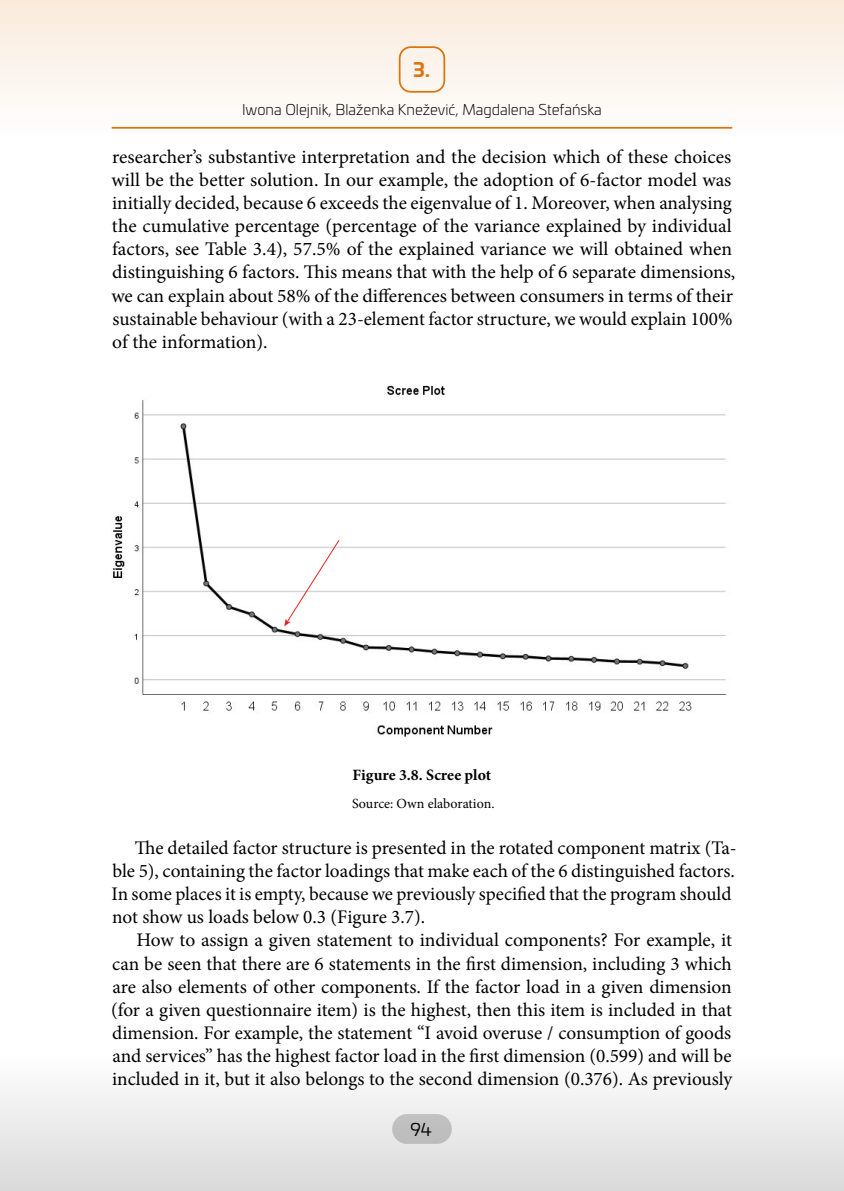
<style>
.page{position:relative;width:844px;height:1191px;background:#fff}
.page>*{position:absolute;margin:0;border:0;box-sizing:border-box;transform-origin:0 0}
.t1{font:19.25px/23.1px "Minion Pro";color:#000}
.t2{font:700 19.25px "Univia Pro";color:#db750f}
.t3{font:17.5px "Univia Pro";color:#000}
.t4{font:700 15.75px "Minion Pro";color:#000}
.t5{font:300 14.88px "Univia Pro";color:#000}
.t6{font:14px "Minion Pro";color:#000}
</style>
<div class="page">
<img style="left:113px;top:385px;width:614px;height:352px">
<svg style="left:284px;top:539px;width:56px;height:87px"></svg>
<div style="left:0;top:1052px;width:843px;height:139px;background:linear-gradient(to bottom,#fff,#d9d9d9)"></div>
<div style="left:0;top:0;width:843px;height:139px;background:linear-gradient(to bottom,#faecde,#fdfaf7)"></div>
<p class="t2" style="left:413px;top:55px;width:18px">3.</p>
<p class="t5" style="left:242px;top:99px;width:361px">Iwona Olejnik, Blaženka Knežević, Magdalena Stefańska</p>
<p class="t1" style="left:111px;top:145px;width:625px">researcher’s substantive interpretation and the decision which of these choices will be the better solution. In our example, the adoption of 6-factor model was initially decided, because 6 exceeds the eigenvalue of 1. Moreover, when analysing the cumulative percentage (percentage of the variance explained by individual factors, see Table 3.4), 57.5% of the explained variance we will obtained when distinguishing 6 factors. This means that with the help of 6 separate dimensions, we can explain about 58% of the differences between consumers in terms of their sustainable behaviour (with a 23-element factor structure, we would explain 100% of the information).</p>
<p class="t4" style="left:352px;top:764px;width:140px">Figure 3.8. Scree plot</p>
<p class="t6" style="left:352px;top:794px;width:144px">Source: Own elaboration.</p>
<p class="t1" style="left:111px;top:836px;width:626px;text-indent:23px">The detailed factor structure is presented in the rotated component matrix (Ta&shy;ble 5), containing the factor loadings that make each of the 6 distinguished factors.<br>In some places it is empty, because we previously specified that the program should not show us loads below 0.3 (Figure 3.7).</p>
<p class="t1" style="left:111px;top:928px;width:622px;text-align:justify;text-indent:25px">How to assign a given statement to individual components? For example, it can be seen that there are 6 statements in the first dimension, including 3 which are also elements of other components. If the factor load in a given dimension (for a given questionnaire item) is the highest, then this item is included in that dimension. For example, the statement “I avoid overuse / consumption of goods and services” has the highest factor load in the first dimension (0.599) and will be included in it, but it also belongs to the second dimension (0.376). As previously</p>
<p class="t3" style="left:410px;top:1116px;width:23px">94</p>
</div>
